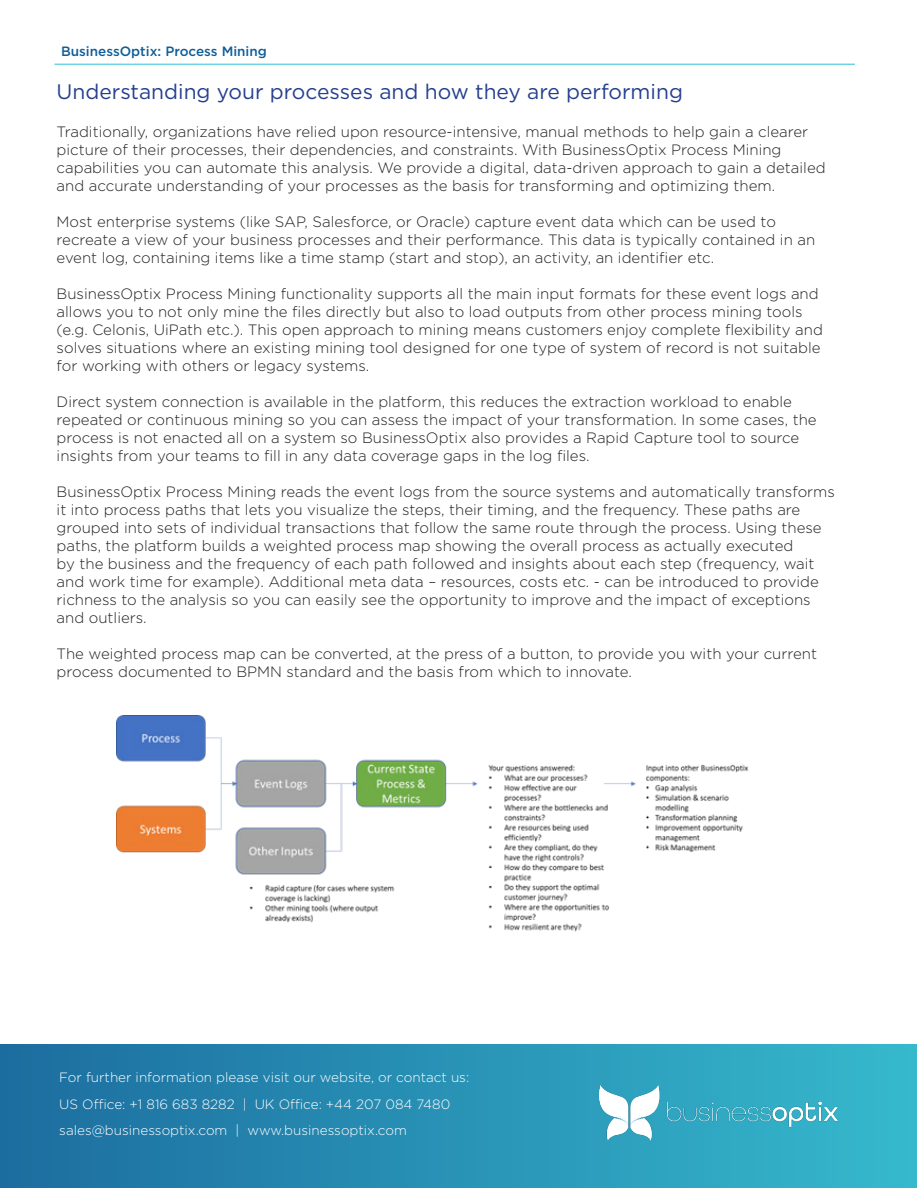
<style>
.page{position:relative;width:918px;height:1188px;background:#fff}
.page>*{position:absolute;margin:0;border:0;box-sizing:border-box;transform-origin:0 0}
.t1{font:21px "Gotham";color:#253f8e}
.t2{font:300 15px/18px "Gotham";color:#231f20}
.t3{font:300 13.5px "Gotham";color:#fff}
.t4{font:500 13.5px "Gotham";color:#0f5e99}
</style>
<div class="page">
<hr style="left:54px;top:64px;width:801px;height:1px;background:#2ebfd4">
<div style="left:0;top:1044px;width:917px;height:144px;background:linear-gradient(to right,#1c6d9f,#36b9cd)"></div>
<img style="left:599px;top:1085px;width:239px;height:55px">
<img style="left:117px;top:716px;width:632px;height:216px">
<p class="t4" style="left:61px;top:43px;width:207px">BusinessOptix: Process Mining</p>
<p class="t1" style="left:57px;top:78px;width:628px">Understanding your processes and how they are performing</p>
<p class="t2" style="left:57px;top:122px;width:771px">Traditionally, organizations have relied upon resource-intensive, manual methods to help gain a clearer picture of their processes, their dependencies, and constraints. With BusinessOptix Process Mining capabilities you can automate this analysis. We provide a digital, data-driven approach to gain a detailed and accurate understanding of your processes as the basis for transforming and optimizing them.</p>
<p class="t2" style="left:57px;top:212px;width:760px">Most enterprise systems (like SAP, Salesforce, or Oracle) capture event data which can be used to recreate a view of your business processes and their performance. This data is typically contained in an event log, containing items like a time stamp (start and stop), an activity, an identifier etc.</p>
<p class="t2" style="left:57px;top:284px;width:768px">BusinessOptix Process Mining functionality supports all the main input formats for these event logs and allows you to not only mine the files directly but also to load outputs from other process mining tools (e.g. Celonis, UiPath etc.). This open approach to mining means customers enjoy complete flexibility and solves situations where an existing mining tool designed for one type of system of record is not suitable for working with others or legacy systems.</p>
<p class="t2" style="left:57px;top:392px;width:762px">Direct system connection is available in the platform, this reduces the extraction workload to enable repeated or continuous mining so you can assess the impact of your transformation. In some cases, the process is not enacted all on a system so BusinessOptix also provides a Rapid Capture tool to source insights from your teams to fill in any data coverage gaps in the log files.</p>
<p class="t2" style="left:57px;top:482px;width:780px">BusinessOptix Process Mining reads the event logs from the source systems and automatically transforms it into process paths that lets you visualize the steps, their timing, and the frequency. These paths are grouped into sets of individual transactions that follow the same route through the process. Using these paths, the platform builds a weighted process map showing the overall process as actually executed<br>by the business and the frequency of each path followed and insights about each step (frequency, wait and work time for example). Additional meta data – resources, costs etc. - can be introduced to provide richness to the analysis so you can easily see the opportunity to improve and the impact of exceptions and outliers.</p>
<p class="t2" style="left:57px;top:644px;width:762px">The weighted process map can be converted, at the press of a button, to provide you with your current process documented to BPMN standard and the basis from which to innovate.</p>
<p class="t3" style="left:59px;top:1069px;width:411px">For further information please visit our website, or contact us:</p>
<p class="t3" style="left:59px;top:1096px;width:393px">US Office: +1 816 683 8282 | UK Office: +44 207 084 7480</p>
<p class="t3" style="left:59px;top:1122px;width:349px">sales@businessoptix.com | www.businessoptix.com</p>
</div>
